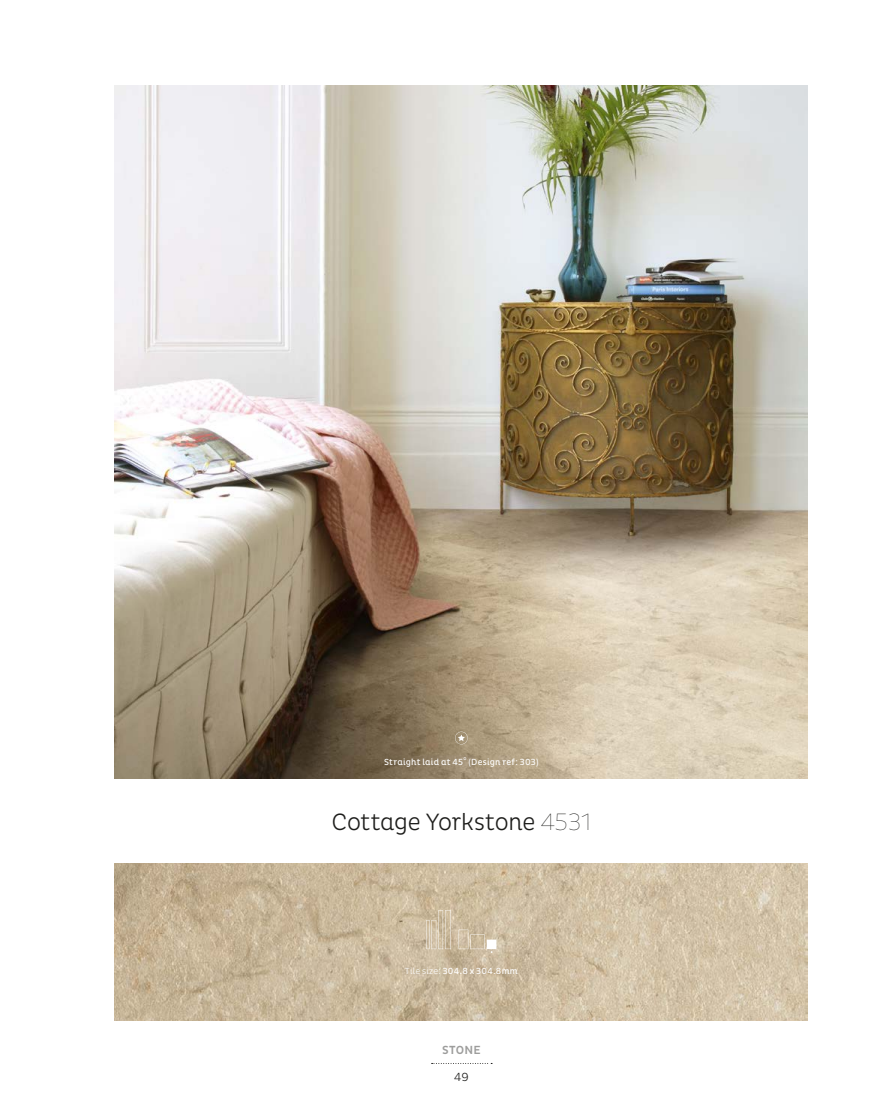
<style>
.page{position:relative;width:893px;height:1106px;background:#fff}
.page>*{position:absolute;margin:0;border:0;box-sizing:border-box;transform-origin:0 0}
.t1{font:300 24px "Pluto Cond";letter-spacing:-.01em;color:#1d1d1b}
.t2{font:500 12px "Pluto Cond";letter-spacing:.015em;color:#9d9d9c}
.t3{font:300 12px "Pluto Cond";color:#1d1d1b}
.t4{font:9px "Pluto Cond";letter-spacing:.025em;color:#fff}
.t5{font:5.25px "Pluto Cond";color:#fff}
.s1{font-weight:100}
.s2{font-weight:300}
</style>
<div class="page">
<img style="left:115px;top:85px;width:693px;height:693px">
<svg style="left:432px;top:1063px;width:60px;height:1px"></svg>
<img style="left:115px;top:863px;width:693px;height:157px">
<hr style="left:426px;top:920px;width:3px;height:29px;background:#fff">
<svg style="left:431px;top:910px;width:20px;height:39px"></svg>
<svg style="left:459px;top:929px;width:37px;height:24px"></svg>
<svg style="left:455px;top:731px;width:13px;height:13px"></svg>
<p class="t4" style="left:384px;top:756px;width:81px">Straight laid at 45</p>
<p class="t5" style="left:464px;top:755px;width:5px">o</p>
<p class="t4" style="left:469px;top:756px;width:72px">(Design ref: 303)</p>
<h1 class="t1" style="left:332px;top:808px;width:261px">Cottage Yorkstone <span class="s1">4531</span></h1>
<p class="t4" style="left:405px;top:966px;width:115px"><span class="s2">Tile size:</span> 304.8 x 304.8mm</p>
<h2 class="t2" style="left:442px;top:1043px;width:40px">STONE</h2>
<h2 class="t3" style="left:454px;top:1070px;width:16px">49</h2>
</div>
